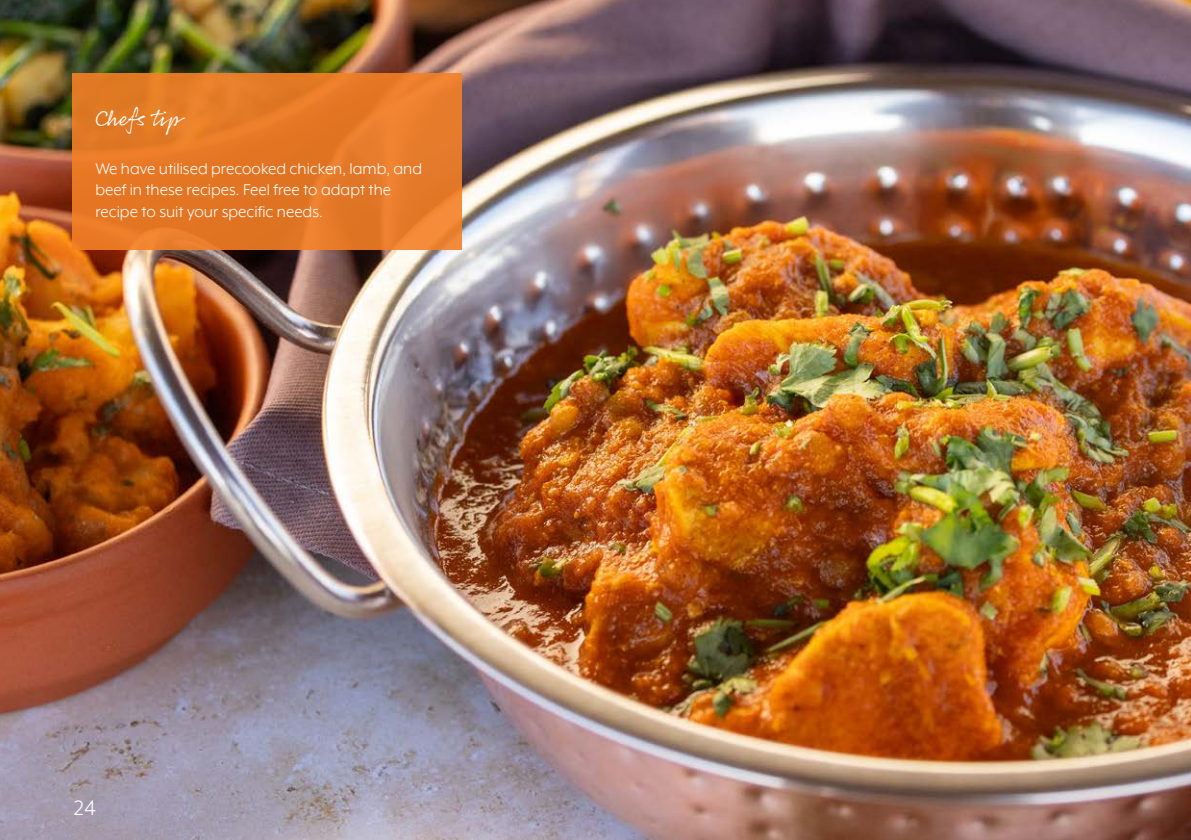
<style>
.page{position:relative;width:1191px;height:840px;background:#fff}
.page>*{position:absolute;margin:0;border:0;box-sizing:border-box;transform-origin:0 0}
.t1{font:24px "Rollerscript W03 Rough";letter-spacing:.01em;color:#fff}
.t2{font:24px "Mr Eaves XL Mod OT";color:#fff}
.t3{font:18px/21.6px "Mr Eaves XL Mod OT";color:#fff}
</style>
<div class="page">
<img style="left:0;top:0;width:1191px;height:839px">
<div style="left:72px;top:73px;width:390px;height:176px;background:#e47826"></div>
<p class="t1" style="left:95px;top:103px;width:87px">Chefs tip</p>
<p class="t3" style="left:95px;top:157px;width:328px">We have utilised precooked chicken, lamb, and beef in these recipes. Feel free to adapt the recipe to suit your specific needs.</p>
<h1 class="t2" style="left:74px;top:793px;width:24px">24</h1>
</div>
